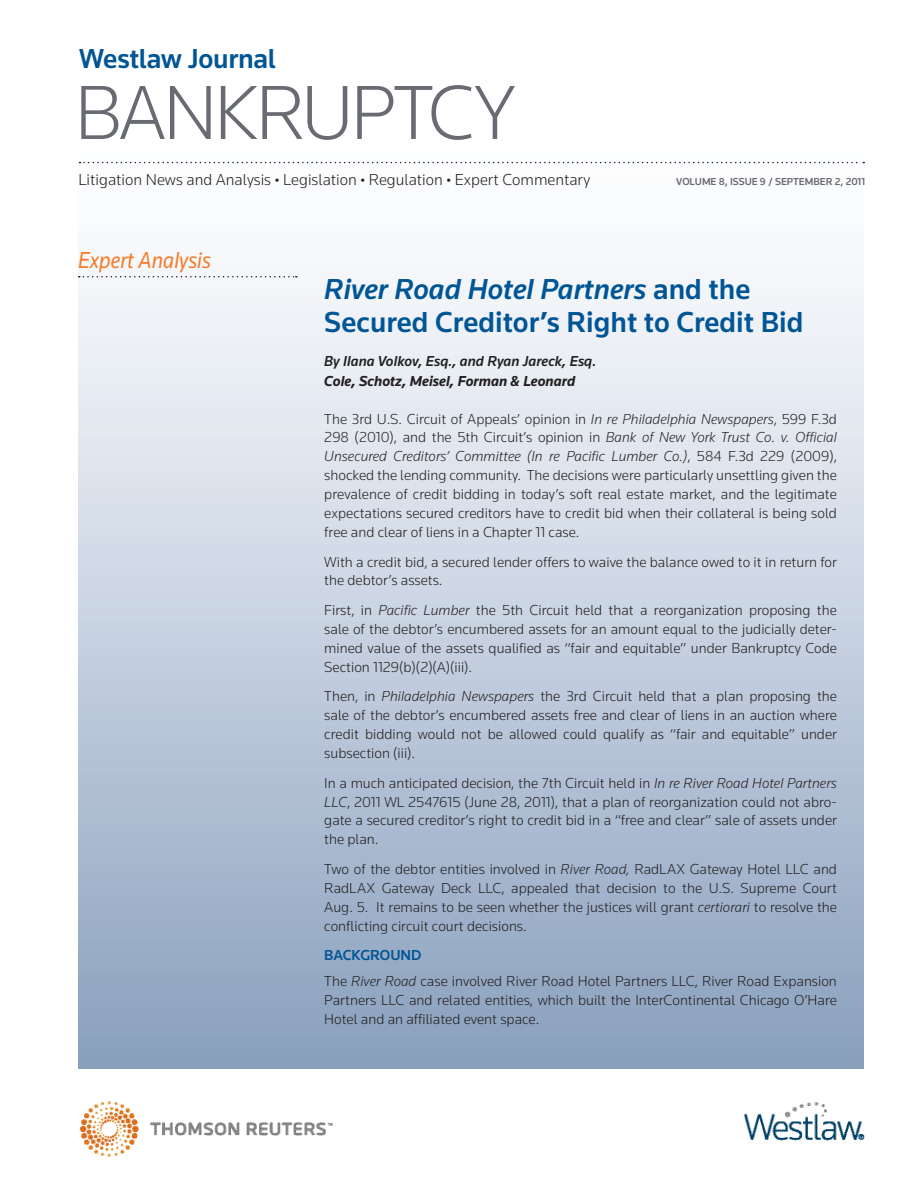
<style>
.page{position:relative;width:918px;height:1188px;background:#fff}
.page>*{position:absolute;margin:0;border:0;box-sizing:border-box;transform-origin:0 0}
.FC_MAIN_TITLE{font:300 79.5px "Knowledge";letter-spacing:-.045em;color:#696b73}
.CT{font:500 30px/33.5px "Knowledge";color:#005595}
.t1{font:500 28.5px "Knowledge";letter-spacing:-.015em;color:#005595}
.t2{font:italic 24px "Knowledge";color:#f47b2a;scale:.9 1}
.t3{font:300 16.5px "Knowledge";color:#231f20}
.t4{font:300 15px/18.9px "Knowledge";color:#231f20;text-align:justify}
.AU{font:italic 500 15px/20px "Knowledge";color:#231f20}
.t5{font:500 15px "Knowledge";color:#005595}
.volume{font:500 10.5px "Knowledge";letter-spacing:-.005em;color:#696b73}
.s1{font-size:13.5px}
.s2{font-style:italic}
.s3{font-weight:700}
</style>
<div class="page">
<div style="left:78px;top:49px;width:786px;height:1019px;background:linear-gradient(to bottom,#fff,#8ea3c0)"></div>
<img style="left:79px;top:1100px;width:254px;height:57px">
<img style="left:743px;top:1102px;width:122px;height:39px">
<svg style="left:79px;top:276px;width:218px;height:2px"></svg>
<svg style="left:80px;top:162px;width:784px;height:1px"></svg>
<p class="t1" style="left:79px;top:41px;width:198px">Westlaw Journal</p>
<p class="FC_MAIN_TITLE" style="left:75px;top:63px;width:443px">BANKRUPTCY</p>
<p class="t3" style="left:78px;top:169px;width:513px">Litigation News and Analysis <span class="s1">•</span> Legislation <span class="s1">•</span> Regulation <span class="s1">•</span> Expert Commentary</p>
<p class="t2" style="left:78px;top:245px;width:149px">Expert Analysis</p>
<p class="volume" style="left:676px;top:175px;width:190px">VOLUME 8, ISSUE 9 / SEPTEMBER 2, 2011</p>
<p class="CT" style="left:324px;top:272px;width:481px"><span class="s2">River Road Hotel Partners</span> and the<br>Secured Creditor’s Right to Credit Bid</p>
<p class="AU" style="left:324px;top:351px;width:274px">By Ilana Volkov, Esq., and Ryan Jareck, Esq.<br><span class="s3">Cole, Schotz, Meisel, Forman &amp; Leonard</span></p>
<p class="t4" style="left:324px;top:409px;width:514px">The 3rd U.S. Circuit of Appeals’ opinion in <span class="s2">In re Philadelphia Newspapers</span>, 599 F.3d 298 (2010), and the 5th Circuit’s opinion in <span class="s2">Bank of New York Trust Co. v. Official Unsecured Creditors’ Committee (In re Pacific Lumber Co.)</span>, 584 F.3d 229 (2009), shocked the lending community. The decisions were particularly unsettling given the prevalence of credit bidding in today’s soft real estate market, and the legitimate expectations secured creditors have to credit bid when their collateral is being sold free and clear of liens in a Chapter 11 case.</p>
<p class="t4" style="left:324px;top:552px;width:514px">With a credit bid, a secured lender offers to waive the balance owed to it in return for the debtor’s assets.</p>
<p class="t4" style="left:324px;top:600px;width:514px">First, in <span class="s2">Pacific Lumber</span> the 5th Circuit held that a reorganization proposing the sale of the debtor’s encumbered assets for an amount equal to the judicially deter&shy;mined value of the assets qualified as “fair and equitable” under Bankruptcy Code Section 1129(b)(2)(A)(iii).</p>
<p class="t4" style="left:324px;top:687px;width:514px">Then, in <span class="s2">Philadelphia Newspapers</span> the 3rd Circuit held that a plan proposing the sale of the debtor’s encumbered assets free and clear of liens in an auction where credit bidding would not be allowed could qualify as “fair and equitable” under subsection (iii).</p>
<p class="t4" style="left:324px;top:773px;width:514px">In a much anticipated decision, the 7th Circuit held in <span class="s2">In re River Road Hotel Partners LLC</span>, 2011 WL 2547615 (June 28, 2011), that a plan of reorganization could not abro&shy;gate a secured creditor’s right to credit bid in a “free and clear” sale of assets under the plan.</p>
<p class="t4" style="left:324px;top:859px;width:514px">Two of the debtor entities involved in <span class="s2">River Road,</span> RadLAX Gateway Hotel LLC and RadLAX Gateway Deck LLC, appealed that decision to the U.S. Supreme Court Aug. 5. It remains to be seen whether the justices will grant <span class="s2">certiorari</span> to resolve the conflicting circuit court decisions.</p>
<h2 class="t5" style="left:324px;top:946px;width:99px">BACKGROUND</h2>
<p class="t4" style="left:324px;top:971px;width:514px">The <span class="s2">River Road</span> case involved River Road Hotel Partners LLC, River Road Expansion Partners LLC and related entities, which built the InterContinental Chicago O’Hare Hotel and an affiliated event space.</p>
</div>
